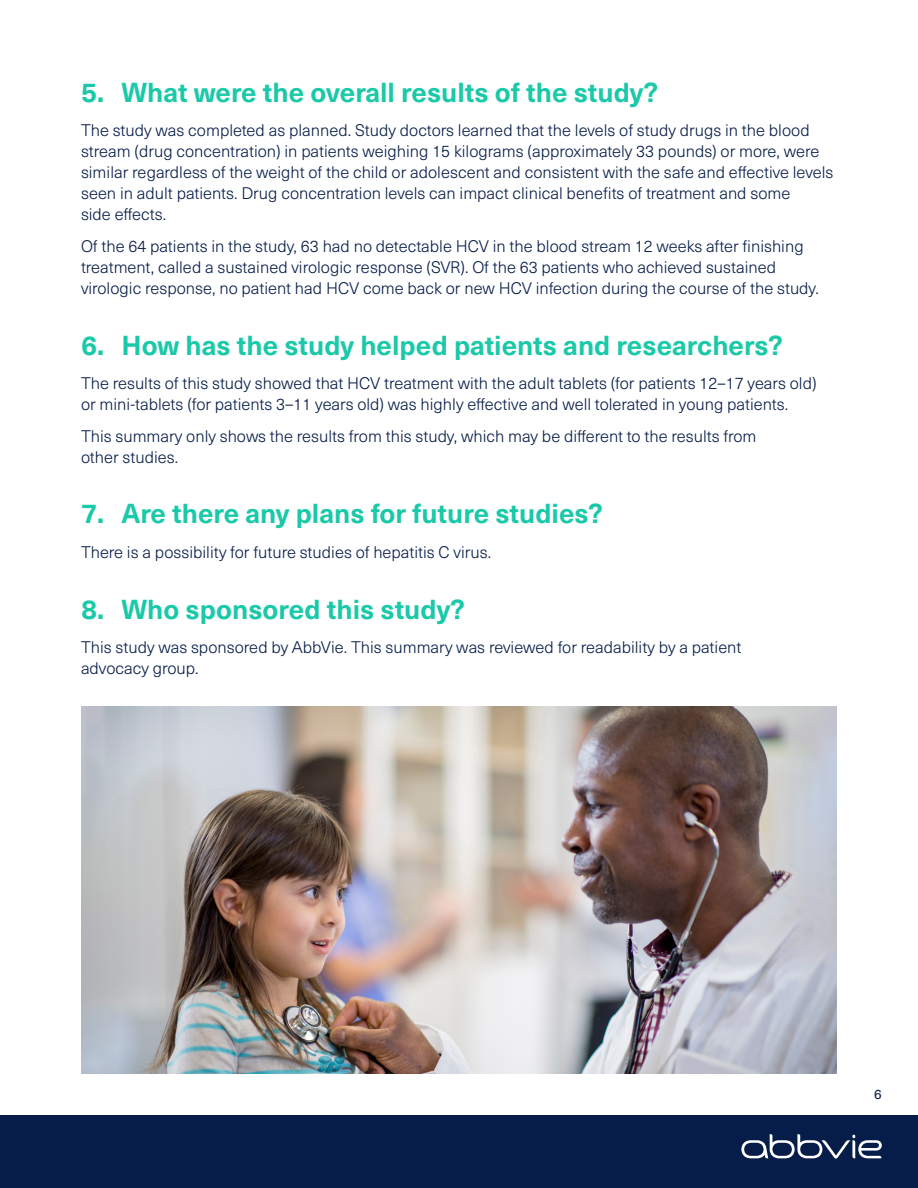
<style>
.page{position:relative;width:918px;height:1188px;background:#fff}
.page>*{position:absolute;margin:0;border:0;box-sizing:border-box;transform-origin:0 0}
.t1{font:700 27px "Neue Haas Unica Pro";color:#1ac9a8}
.t2{font:300 16.5px/21px "Neue Haas Unica Pro";color:#071d49}
.t3{font:13.5px "Neue Haas Unica Pro";color:#071d49}
</style>
<div class="page">
<img style="left:81px;top:706px;width:756px;height:368px">
<div style="left:0;top:1115px;width:918px;height:73px;background:#071d49"></div>
<svg style="left:741px;top:1134px;width:141px;height:25px"></svg>
<h1 class="t1" style="left:81px;top:76px;width:579px">5. What were the overall results of the study?</h1>
<p class="t2" style="left:81px;top:120px;width:754px">The study was completed as planned. Study doctors learned that the levels of study drugs in the blood stream (drug concentration) in patients weighing 15 kilograms (approximately 33 pounds) or more, were similar regardless of the weight of the child or adolescent and consistent with the safe and effective levels seen in adult patients. Drug concentration levels can impact clinical benefits of treatment and some<br>side effects.</p>
<p class="t2" style="left:81px;top:236px;width:740px">Of the 64 patients in the study, 63 had no detectable HCV in the blood stream 12 weeks after finishing treatment, called a sustained virologic response (SVR). Of the 63 patients who achieved sustained virologic response, no patient had HCV come back or new HCV infection during the course of the study.</p>
<h1 class="t1" style="left:81px;top:328px;width:703px">6. How has the study helped patients and researchers?</h1>
<p class="t2" style="left:81px;top:373px;width:737px">The results of this study showed that HCV treatment with the adult tablets (for patients 12–17 years old) or mini-tablets (for patients 3–11 years old) was highly effective and well tolerated in young patients.</p>
<p class="t2" style="left:81px;top:425px;width:677px">This summary only shows the results from this study, which may be different to the results from other studies.</p>
<h1 class="t1" style="left:81px;top:497px;width:524px">7. Are there any plans for future studies?</h1>
<p class="t2" style="left:81px;top:542px;width:412px">There is a possibility for future studies of hepatitis C virus.</p>
<h1 class="t1" style="left:81px;top:593px;width:386px">8. Who sponsored this study?</h1>
<p class="t2" style="left:81px;top:637px;width:662px">This study was sponsored by AbbVie. This summary was reviewed for readability by a patient advocacy group.</p>
<p class="t3" style="left:874px;top:1086px;width:9px">6</p>
</div>
